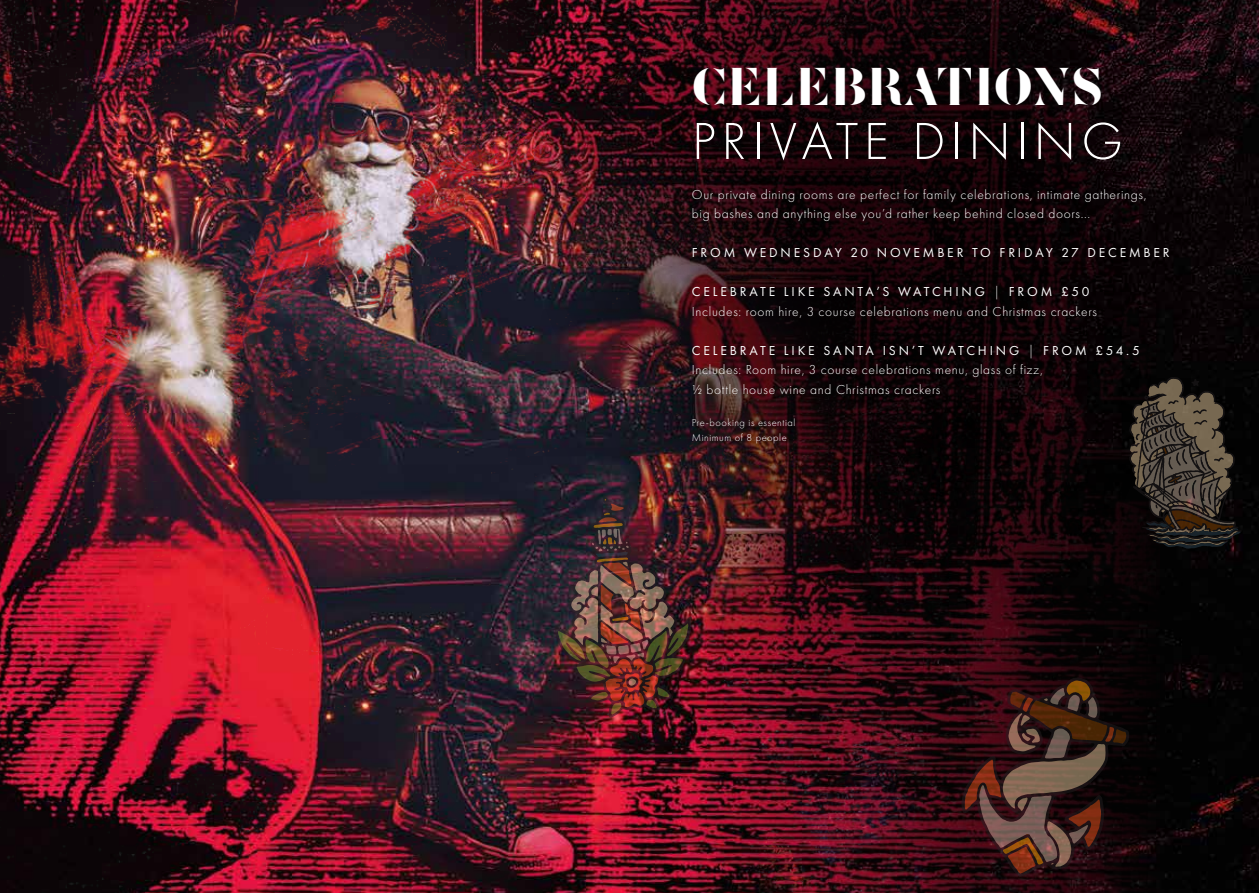
<style>
.page{position:relative;width:1259px;height:893px;background:#fff}
.page>*{position:absolute;margin:0;border:0;box-sizing:border-box;transform-origin:0 0}
.t1{font:300 54px "Futura PT";letter-spacing:.1em;color:#fff}
.t2{font:49.5px "Zefani";letter-spacing:.04em;color:#fff}
.t3{font:300 13.5px/19.5px "Futura PT";letter-spacing:.05em;color:#fff}
.t4{font:13.5px "Futura PT";letter-spacing:.21em;color:#fff}
.t5{font:300 10.5px/15px "Futura PT";letter-spacing:.05em;color:#fff}
.s1{font-weight:400}
</style>
<div class="page">
<img style="left:1159px;top:0;width:100px;height:893px">
<img style="left:0;top:0;width:1159px;height:893px">
<img style="left:526px;top:0;width:618px;height:517px">
<svg style="left:533px;top:68px;width:618px;height:618px;background:#220b0f"></svg>
<img style="left:554px;top:497px;width:138px;height:221px">
<svg style="left:961px;top:677px;width:168px;height:200px;background:#3f221d"></svg>
<svg style="left:1129px;top:377px;width:113px;height:172px;background:#362f27"></svg>
<h2 class="t2" style="left:692px;top:56px;width:413px">CELEBRATIONS</h2>
<h1 class="t1" style="left:692px;top:110px;width:433px">PRIVATE DINING</h1>
<p class="t3" style="left:692px;top:184px;width:456px">Our private dining rooms are perfect for family celebrations, intimate gatherings, big bashes and anything else you’d rather keep behind closed doors...</p>
<p class="t4" style="left:692px;top:245px;width:479px">FROM WEDNESDAY 20 NOVEMBER TO FRIDAY 27 DECEMBER</p>
<p class="t3" style="left:692px;top:282px;width:406px"><span class="s1">CELEBRATE LIKE SANTA’S WATCHING</span> | <span class="s1">FROM £50<br></span>Includes: room hire, 3 course celebrations menu and Christmas crackers</p>
<p class="t3" style="left:692px;top:340px;width:449px"><span class="s1">CELEBRATE LIKE SANTA ISN’T WATCHING</span> | <span class="s1">FROM £54.5<br></span>Includes: Room hire, 3 course celebrations menu, glass of fizz,<br>½ bottle house wine and Christmas crackers</p>
<p class="t5" style="left:692px;top:415px;width:105px">Pre-booking is essential<br>Minimum of 8 people</p>
</div>
